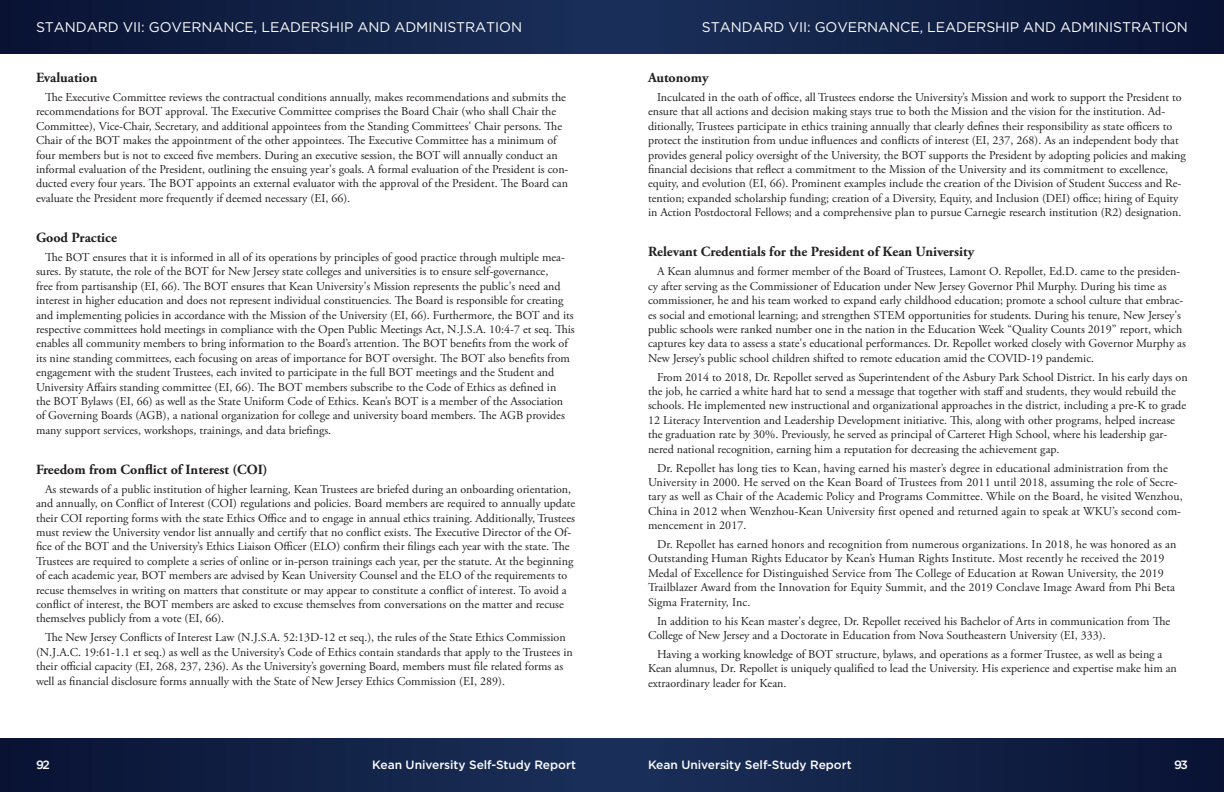
<style>
.page{position:relative;width:1224px;height:792px;background:#fff}
.page>*{position:absolute;margin:0;border:0;box-sizing:border-box;transform-origin:0 0}
.subhead{font:700 14px "Adobe Garamond Pro";color:#231f20}
.t1{font:14px "Gotham";letter-spacing:-.005em;color:#fff}
.body{font:12px/14.4px "Adobe Garamond Pro";color:#231f20}
.t2{font:500 12px "Gotham";letter-spacing:-.005em;color:#fff}
</style>
<div class="page">
<div style="left:0;top:0;width:612px;height:54px;background:linear-gradient(to right,#091333,#1b3059)"></div>
<div style="left:612px;top:0;width:612px;height:54px;background:linear-gradient(to right,#1b305a,#091334)"></div>
<div style="left:0;top:738px;width:612px;height:54px;background:linear-gradient(to right,#091333,#1b3059)"></div>
<div style="left:612px;top:738px;width:612px;height:54px;background:linear-gradient(to right,#1b305a,#091334)"></div>
<p class="t1" style="left:36px;top:19px;width:488px">STANDARD VII: GOVERNANCE, LEADERSHIP AND ADMINISTRATION</p>
<p class="t1" style="left:702px;top:19px;width:488px">STANDARD VII: GOVERNANCE, LEADERSHIP AND ADMINISTRATION</p>
<p class="subhead" style="left:36px;top:70px;width:63px">Evaluation</p>
<p class="body" style="left:36px;top:90px;width:534px;text-indent:9px">The Executive Committee reviews the contractual conditions annually, makes recommendations and submits the recommendations for BOT approval. The Executive Committee comprises the Board Chair (who shall Chair the Committee), Vice-Chair, Secretary, and additional appointees from the Standing Committees' Chair persons. The Chair of the BOT makes the appointment of the other appointees. The Executive Committee has a minimum of four members but is not to exceed five members. During an executive session, the BOT will annually conduct an informal evaluation of the President, outlining the ensuing year's goals. A formal evaluation of the President is con&shy;ducted every four years. The BOT appoints an external evaluator with the approval of the President. The Board can evaluate the President more frequently if deemed necessary (EI, 66).</p>
<p class="subhead" style="left:36px;top:229px;width:82px">Good Practice</p>
<p class="body" style="left:36px;top:250px;width:540px;text-indent:9px">The BOT ensures that it is informed in all of its operations by principles of good practice through multiple mea&shy;sures. By statute, the role of the BOT for New Jersey state colleges and universities is to ensure self-governance,<br>free from partisanship (EI, 66). The BOT ensures that Kean University's Mission represents the public's need and interest in higher education and does not represent individual constituencies. The Board is responsible for creating and implementing policies in accordance with the Mission of the University (EI, 66). Furthermore, the BOT and its respective committees hold meetings in compliance with the Open Public Meetings Act, N.J.S.A. 10:4-7 et seq. This enables all community members to bring information to the Board’s attention. The BOT benefits from the work of its nine standing committees, each focusing on areas of importance for BOT oversight. The BOT also benefits from engagement with the student Trustees, each invited to participate in the full BOT meetings and the Student and University Affairs standing committee (EI, 66). The BOT members subscribe to the Code of Ethics as defined in<br>the BOT Bylaws (EI, 66) as well as the State Uniform Code of Ethics. Kean’s BOT is a member of the Association of Governing Boards (AGB), a national organization for college and university board members. The AGB provides many support services, workshops, trainings, and data briefings.</p>
<p class="subhead" style="left:36px;top:461px;width:233px">Freedom from Conflict of Interest (COI)</p>
<p class="body" style="left:36px;top:482px;width:541px;text-indent:9px">As stewards of a public institution of higher learning, Kean Trustees are briefed during an onboarding orientation, and annually, on Conflict of Interest (COI) regulations and policies. Board members are required to annually update their COI reporting forms with the state Ethics Office and to engage in annual ethics training. Additionally, Trustees must review the University vendor list annually and certify that no conflict exists. The Executive Director of the Of&shy;fice of the BOT and the University’s Ethics Liaison Officer (ELO) confirm their filings each year with the state. The Trustees are required to complete a series of online or in-person trainings each year, per the statute. At the beginning of each academic year, BOT members are advised by Kean University Counsel and the ELO of the requirements to recuse themselves in writing on matters that constitute or may appear to constitute a conflict of interest. To avoid a conflict of interest, the BOT members are asked to excuse themselves from conversations on the matter and recuse themselves publicly from a vote (EI, 66).</p>
<p class="body" style="left:36px;top:631px;width:538px;text-indent:9px">The New Jersey Conflicts of Interest Law (N.J.S.A. 52:13D-12 et seq.), the rules of the State Ethics Commission (N.J.A.C. 19:61-1.1 et seq.) as well as the University’s Code of Ethics contain standards that apply to the Trustees in their official capacity (EI, 268, 237, 236). As the University’s governing Board, members must file related forms as well as financial disclosure forms annually with the State of New Jersey Ethics Commission (EI, 289).</p>
<p class="subhead" style="left:648px;top:70px;width:62px">Autonomy</p>
<p class="body" style="left:648px;top:90px;width:539px;text-indent:9px">Inculcated in the oath of office, all Trustees endorse the University’s Mission and work to support the President to ensure that all actions and decision making stays true to both the Mission and the vision for the institution. Ad&shy;ditionally, Trustees participate in ethics training annually that clearly defines their responsibility as state officers to protect the institution from undue influences and conflicts of interest (EI, 237, 268). As an independent body that provides general policy oversight of the University, the BOT supports the President by adopting policies and making financial decisions that reflect a commitment to the Mission of the University and its commitment to excellence, equity, and evolution (EI, 66). Prominent examples include the creation of the Division of Student Success and Re&shy;tention; expanded scholarship funding; creation of a Diversity, Equity, and Inclusion (DEI) office; hiring of Equity in Action Postdoctoral Fellows; and a comprehensive plan to pursue Carnegie research institution (R2) designation.</p>
<p class="subhead" style="left:648px;top:244px;width:328px">Relevant Credentials for the President of Kean University</p>
<p class="body" style="left:648px;top:265px;width:540px;text-indent:9px">A Kean alumnus and former member of the Board of Trustees, Lamont O. Repollet, Ed.D. came to the presiden&shy;cy after serving as the Commissioner of Education under New Jersey Governor Phil Murphy. During his time as commissioner, he and his team worked to expand early childhood education; promote a school culture that embrac&shy;es social and emotional learning; and strengthen STEM opportunities for students. During his tenure, New Jersey's public schools were ranked number one in the nation in the Education Week “Quality Counts 2019” report, which captures key data to assess a state's educational performances. Dr. Repollet worked closely with Governor Murphy as New Jersey’s public school children shifted to remote education amid the COVID-19 pandemic.</p>
<p class="body" style="left:648px;top:370px;width:541px;text-indent:9px">From 2014 to 2018, Dr. Repollet served as Superintendent of the Asbury Park School District. In his early days on the job, he carried a white hard hat to send a message that together with staff and students, they would rebuild the schools. He implemented new instructional and organizational approaches in the district, including a pre-K to grade 12 Literacy Intervention and Leadership Development initiative. This, along with other programs, helped increase the graduation rate by 30%. Previously, he served as principal of Carteret High School, where his leadership gar&shy;nered national recognition, earning him a reputation for decreasing the achievement gap.</p>
<p class="body" style="left:648px;top:461px;width:536px;text-indent:9px">Dr. Repollet has long ties to Kean, having earned his master’s degree in educational administration from the University in 2000. He served on the Kean Board of Trustees from 2011 until 2018, assuming the role of Secre&shy;tary as well as Chair of the Academic Policy and Programs Committee. While on the Board, he visited Wenzhou, China in 2012 when Wenzhou-Kean University first opened and returned again to speak at WKU’s second com&shy;mencement in 2017.</p>
<p class="body" style="left:648px;top:537px;width:530px;text-indent:9px">Dr. Repollet has earned honors and recognition from numerous organizations. In 2018, he was honored as an Outstanding Human Rights Educator by Kean’s Human Rights Institute. Most recently he received the 2019<br>Medal of Excellence for Distinguished Service from The College of Education at Rowan University, the 2019<br>Trailblazer Award from the Innovation for Equity Summit, and the 2019 Conclave Image Award from Phi Beta Sigma Fraternity, Inc.</p>
<p class="body" style="left:648px;top:614px;width:524px;text-indent:9px">In addition to his Kean master's degree, Dr. Repollet received his Bachelor of Arts in communication from The<br>College of New Jersey and a Doctorate in Education from Nova Southeastern University (EI, 333).</p>
<p class="body" style="left:648px;top:647px;width:530px;text-indent:9px">Having a working knowledge of BOT structure, bylaws, and operations as a former Trustee, as well as being a<br>Kean alumnus, Dr. Repollet is uniquely qualified to lead the University. His experience and expertise make him an extraordinary leader for Kean.</p>
<p class="t2" style="left:36px;top:758px;width:15px">92</p>
<p class="t2" style="left:372px;top:758px;width:205px">Kean University Self-Study Report</p>
<p class="t2" style="left:648px;top:758px;width:205px">Kean University Self-Study Report</p>
<p class="t2" style="left:1174px;top:758px;width:15px">93</p>
</div>
